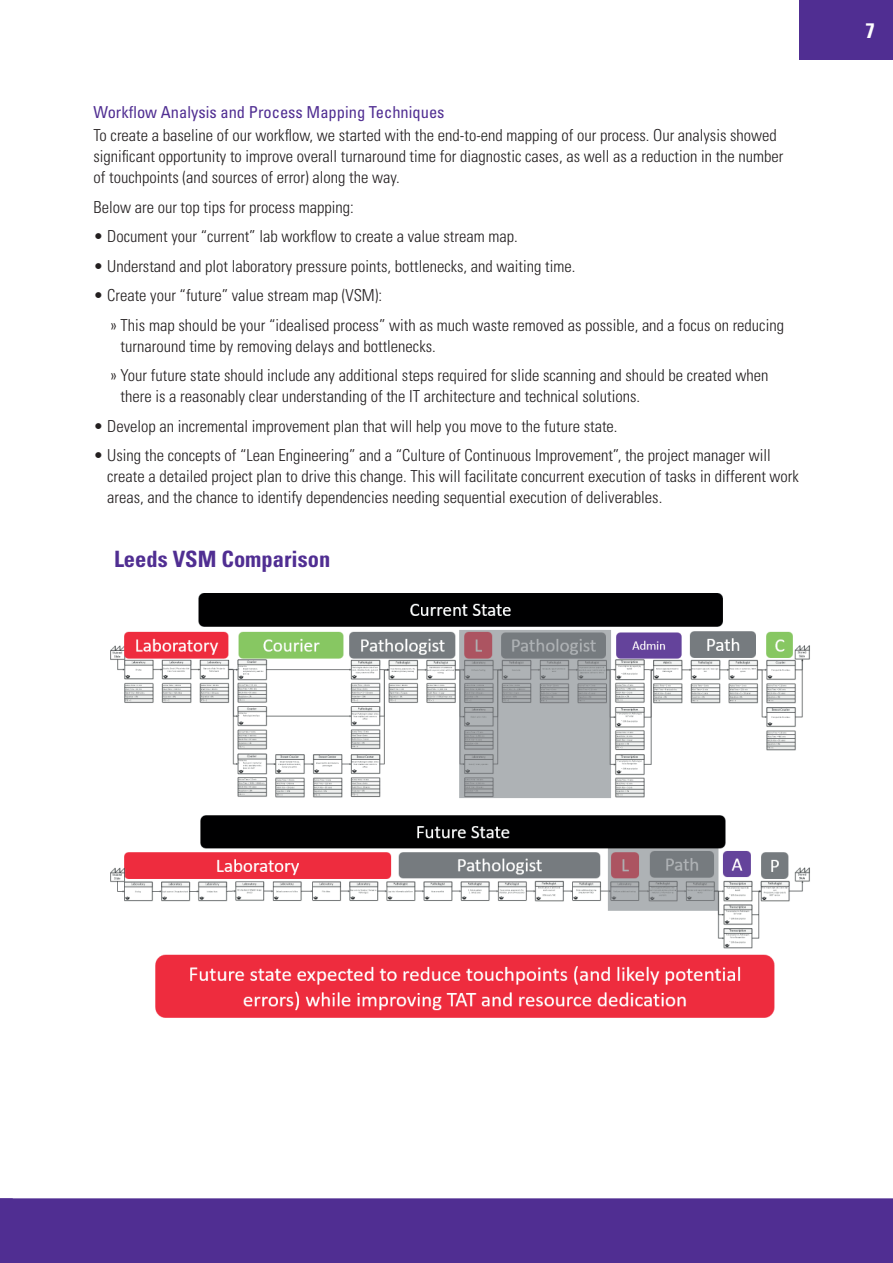
<style>
.page{position:relative;width:893px;height:1263px;background:#fff}
.page>*{position:absolute;margin:0;border:0;box-sizing:border-box;transform-origin:0 0}
.t1{font:700 condensed 22.5px "Univers LT Std";color:#502e92}
.t2{font:700 condensed 21px "Univers LT Std";color:#fff}
.t3{font:300 condensed 16.5px/21px "Univers LT Std";color:#231f20}
.t4{font:condensed 16.5px "Univers LT Std";color:#502e92}
</style>
<div class="page">
<div style="left:0;top:1198px;width:893px;height:65px;background:#502e92"></div>
<div style="left:799px;top:0;width:94px;height:60px;background:#502e92"></div>
<img style="left:110px;top:593px;width:700px;height:425px">
<div style="left:788px;top:976px;width:50px;height:58px;background:#fff"></div>
<p class="t4" style="left:94px;top:102px;width:353px">Workflow Analysis and Process Mapping Techniques</p>
<p class="t3" style="left:94px;top:125px;width:691px">To create a baseline of our workflow, we started with the end-to-end mapping of our process. Our analysis showed significant opportunity to improve overall turnaround time for diagnostic cases, as well as a reduction in the number of touchpoints (and sources of error) along the way.</p>
<p class="t3" style="left:94px;top:197px;width:262px">Below are our top tips for process mapping:</p>
<p class="t3" style="left:94px;top:226px;width:426px">• Document your “current” lab workflow to create a value stream map.</p>
<p class="t3" style="left:94px;top:256px;width:483px">• Understand and plot laboratory pressure points, bottlenecks, and waiting time.</p>
<p class="t3" style="left:111px;top:281px;width:675px;line-height:29.5px;text-indent:-17px">• Create your “future” value stream map (VSM):<br>» This map should be your “idealised process” with as much waste removed as possible, and a focus on reducing</p>
<p class="t3" style="left:111px;top:331px;width:659px;line-height:29.5px;text-indent:10px">turnaround time by removing delays and bottlenecks.<br>» Your future state should include any additional steps required for slide scanning and should be created when</p>
<p class="t3" style="left:121px;top:386px;width:521px">there is a reasonably clear understanding of the IT architecture and technical solutions.</p>
<p class="t3" style="left:94px;top:416px;width:525px">• Develop an incremental improvement plan that will help you move to the future state.</p>
<p class="t3" style="left:107px;top:445px;width:693px;text-indent:-14px">• Using the concepts of “Lean Engineering” and a “Culture of Continuous Improvement”, the project manager will create a detailed project plan to drive this change. This will facilitate concurrent execution of tasks in different work areas, and the chance to identify dependencies needing sequential execution of deliverables.</p>
<h1 class="t1" style="left:114px;top:545px;width:218px">Leeds VSM Comparison</h1>
<p class="t2" style="left:865px;top:18px;width:11px">7</p>
</div>
